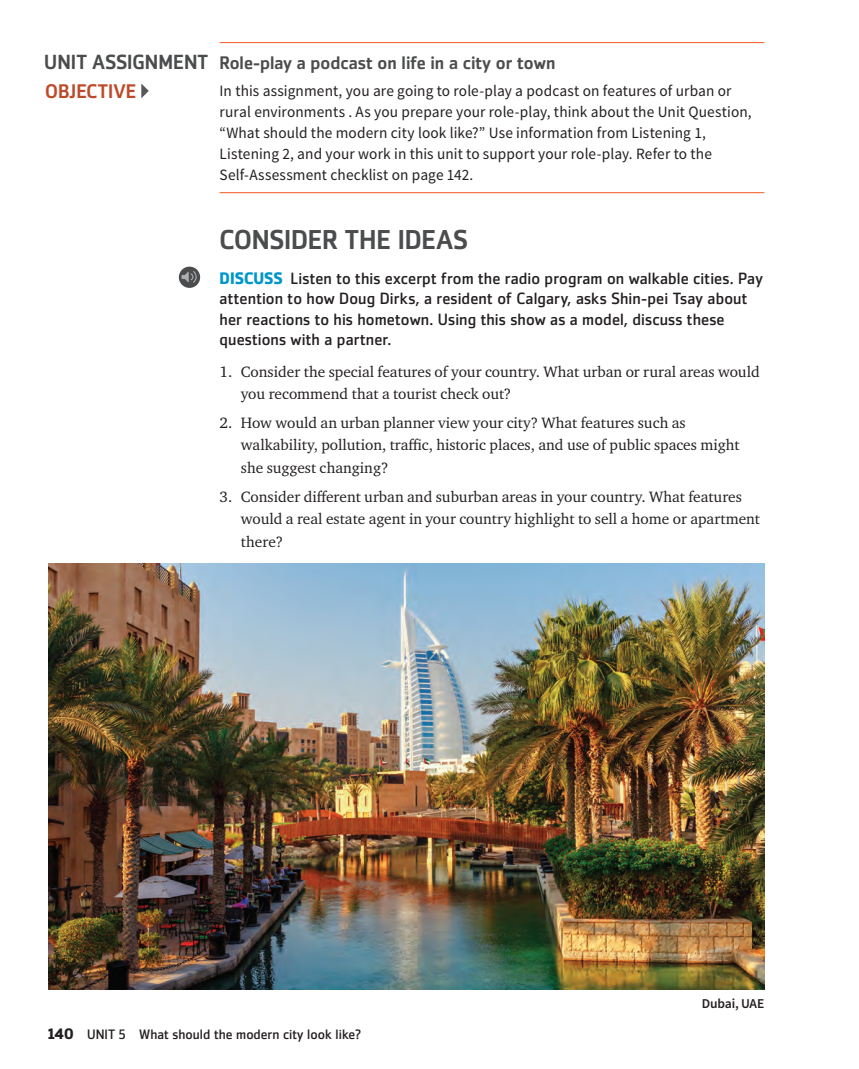
<style>
.page{position:relative;width:859px;height:1069px;background:#fff}
.page>*{position:absolute;margin:0;border:0;box-sizing:border-box;transform-origin:0 0}
.t1{font:500 27px "Zemestro Std";letter-spacing:-.005em;color:#4b4c4d}
.t2{font:500 20.25px "Zemestro Std";letter-spacing:.005em;color:#4b4c4d}
.t3{font:500 19.5px "Zemestro Std";letter-spacing:.01em;color:#bd4b29}
.t4{font:500 18px "Zemestro Std";color:#4b4c4d}
.t5{font:16.2px/20.5px "Zemestro Std";letter-spacing:.005em;color:#231f20}
.t6{font:15.75px/21px "Source Sans Pro";letter-spacing:.01em;color:#231f20}
.t7{font:15.3px/22.5px "Charter ITC Std";color:#231f20}
.t8{font:13.5px "Zemestro Std";color:#231f20}
.t9{font:600 13.5px "Source Sans Pro";letter-spacing:-.015em;color:#231f20}
.s1{font-weight:700;font-size:16.5px;color:#0096ca}
.s2{font-weight:700;font-size:15px}
</style>
<div class="page">
<hr style="left:219px;top:42px;width:545px;height:1px;background:#f15921">
<hr style="left:219px;top:192px;width:545px;height:1px;background:#f15921">
<svg style="left:141px;top:83px;width:8px;height:15px"></svg>
<div style="left:179px;top:266px;width:21px;height:22px;background:#4b4c4d;border-radius:50%"></div>
<svg style="left:181px;top:271px;width:16px;height:11px"></svg>
<img style="left:48px;top:563px;width:716px;height:426px">
<h2 class="t2" style="left:44px;top:49px;width:165px">UNIT ASSIGNMENT</h2>
<p class="t3" style="left:45px;top:79px;width:92px">OBJECTIVE</p>
<p class="t4" style="left:219px;top:51px;width:337px">Role-play a podcast on life in a city or town</p>
<p class="t6" style="left:219px;top:80px;width:533px">In this assignment, you are going to role-play a podcast on features of urban or rural environments . As you prepare your role-play, think about the Unit Question, “What should the modern city look like?” Use information from Listening 1, Listening 2, and your work in this unit to support your role-play. Refer to the Self-Assessment checklist on page 142.</p>
<h1 class="t1" style="left:219px;top:223px;width:250px">CONSIDER THE IDEAS</h1>
<p class="t5" style="left:219px;top:267px;width:544px"><span class="s1">DISCUSS</span> Listen to this excerpt from the radio program on walkable cities. Pay attention to how Doug Dirks, a resident of Calgary, asks Shin-pei Tsay about her reactions to his hometown. Using this show as a model, discuss these questions with a partner.</p>
<p class="t7" style="left:241px;top:360px;width:520px;text-indent:-21px">1. Consider the special features of your country. What urban or rural areas would you recommend that a tourist check out?</p>
<p class="t7" style="left:241px;top:411px;width:500px;text-indent:-21px">2. How would an urban planner view your city? What features such as walkability, pollution, traffic, historic places, and use of public spaces might she suggest changing?</p>
<p class="t7" style="left:241px;top:485px;width:520px;text-indent:-21px">3. Consider different urban and suburban areas in your country. What features would a real estate agent in your country highlight to sell a home or apartment there?</p>
<p class="t9" style="left:701px;top:994px;width:64px">Dubai, UAE</p>
<p class="t8" style="left:48px;top:1026px;width:314px"><span class="s2">140</span> UNIT 5 What should the modern city look like?</p>
</div>
